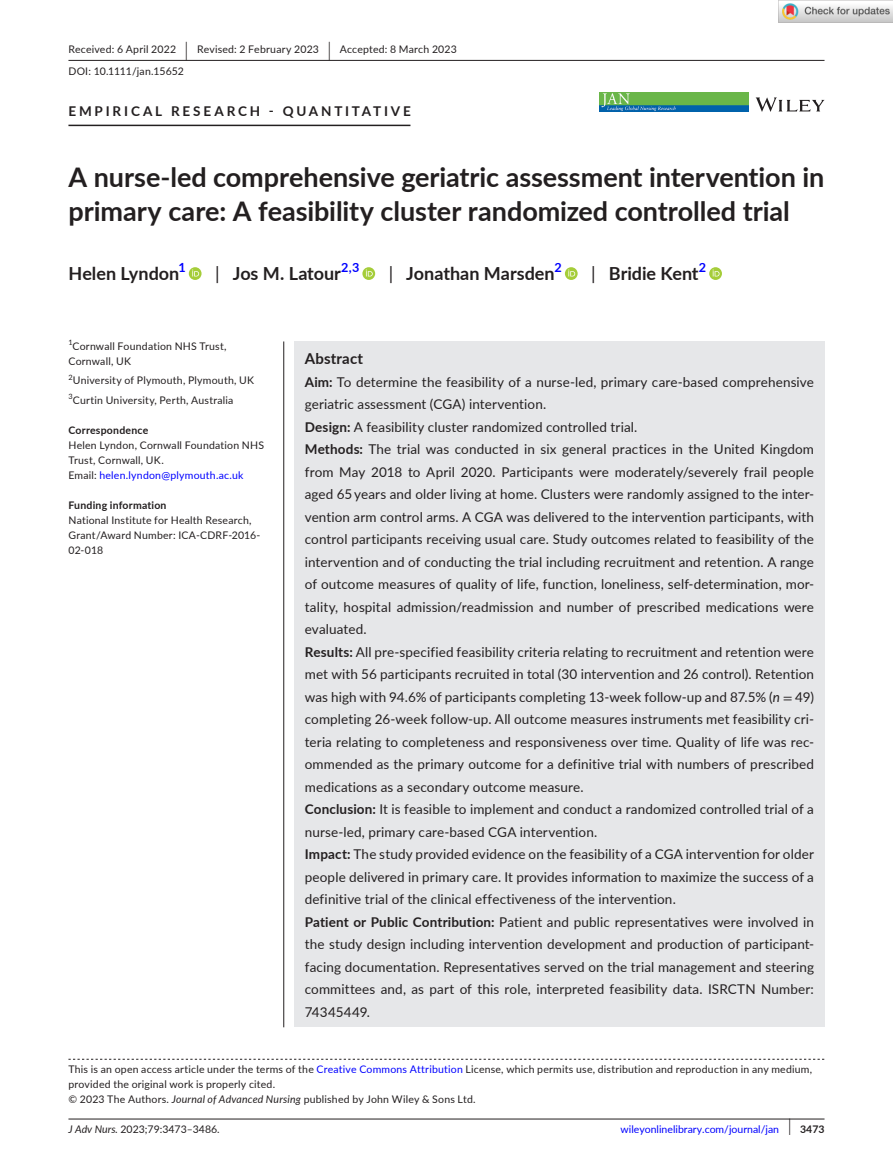
<style>
.page{position:relative;width:893px;height:1174px;background:#fff}
.page>*{position:absolute;margin:0;border:0;box-sizing:border-box;transform-origin:0 0}
.t1{font:700 27px/34.5px "Lato";letter-spacing:-.005em;color:#231f20}
.t2{font:700 18px "Lato";color:#231f20}
.t3{font:700 15px "Lato";letter-spacing:.015em;color:#231f20}
.t4{font:13.5px/22.5px "Lato";letter-spacing:.01em;color:#231f20}
.t5{font:700 13.5px "Lato";letter-spacing:.21em;color:#231f20}
.t6{font:700 12.6px "Lato";color:#00f}
.t7{font:10.5px/15px "Lato";letter-spacing:.02em;color:#231f20}
.t8{font:10.5px "Lato";color:#00f}
.t9{font:700 10.5px "Lato";letter-spacing:.02em;color:#231f20}
.t10{font:10.5px "Lato";color:#231f20}
.t11{font:7.35px "Lato";color:#231f20}
.s1{font-size:19.65px}
.s2{font-weight:400}
.s3{color:#00f}
.s4{font-weight:700}
.s5{font-style:italic}
.s6{font-family:"STIX"}
.s7{font-size:17.4px;color:#231f20}
.s8{font-weight:700;color:#231f20}
</style>
<div class="page">
<hr style="left:68px;top:1118px;width:756px;height:1px;background:#231f20">
<svg style="left:756px;top:97px;width:68px;height:15px"></svg>
<img style="left:599px;top:92px;width:149px;height:20px">
<hr style="left:68px;top:60px;width:756px;height:1px;background:#231f20">
<hr style="left:68px;top:125px;width:342px;height:1px;background:#231f20">
<svg style="left:189px;top:267px;width:13px;height:13px"></svg>
<svg style="left:192px;top:269px;width:7px;height:7px"></svg>
<svg style="left:362px;top:267px;width:13px;height:13px"></svg>
<svg style="left:366px;top:269px;width:7px;height:7px"></svg>
<svg style="left:565px;top:267px;width:13px;height:13px"></svg>
<svg style="left:568px;top:269px;width:7px;height:7px"></svg>
<svg style="left:709px;top:267px;width:13px;height:13px"></svg>
<svg style="left:713px;top:269px;width:6px;height:7px"></svg>
<svg style="left:68px;top:1058px;width:756px;height:1px"></svg>
<div style="left:294px;top:341px;width:530px;height:686px;background:#e6e7e9"></div>
<hr style="left:283px;top:341px;width:1px;height:686px;background:#231f20">
<img style="left:779px;top:0;width:114px;height:23px">
<p class="t7" style="left:68px;top:38px;width:390px;line-height:21.8px">Received: 6 April 2022 <span class="s1">|</span> Revised: 2 February 2023 <span class="s1">|</span> Accepted: 8 March 2023<br>DOI: 10.1111/jan.15652</p>
<p class="t5" style="left:68px;top:101px;width:344px">EMPIRICAL RESEARCH - QUANTITATIVE</p>
<h1 class="t1" style="left:68px;top:159px;width:757px">A nurse-led comprehensive geriatric assessment intervention in primary care: A feasibility cluster randomized controlled trial</h1>
<h2 class="t2" style="left:68px;top:260px;width:112px">Helen Lyndon</h2>
<p class="t6" style="left:178px;top:258px;width:9px">1</p>
<h2 class="t2" style="left:215px;top:260px;width:127px"><span class="s2">|</span> Jos M. Latour</h2>
<p class="t6" style="left:341px;top:258px;width:20px">2,3</p>
<h2 class="t2" style="left:389px;top:260px;width:168px"><span class="s2">|</span> Jonathan Marsden</h2>
<p class="t6" style="left:555px;top:258px;width:9px">2</p>
<h2 class="t2" style="left:591px;top:260px;width:109px"><span class="s2">|</span> Bridie Kent</h2>
<p class="t6" style="left:699px;top:258px;width:9px">2</p>
<p class="t11" style="left:68px;top:337px;width:6px">1</p>
<p class="t7" style="left:68px;top:338px;width:160px;text-indent:4px">Cornwall Foundation NHS Trust,<br>Cornwall, UK</p>
<p class="t11" style="left:68px;top:372px;width:6px">2</p>
<p class="t7" style="left:73px;top:373px;width:183px">University of Plymouth, Plymouth, UK</p>
<p class="t11" style="left:68px;top:391px;width:6px">3</p>
<p class="t7" style="left:73px;top:392px;width:162px">Curtin University, Perth, Australia</p>
<p class="t9" style="left:68px;top:422px;width:81px">Correspondence</p>
<p class="t7" style="left:68px;top:437px;width:197px">Helen Lyndon, Cornwall Foundation NHS<br>Trust, Cornwall, UK.<br>Email: <span class="s3">helen.lyndon@plymouth.ac.uk</span></p>
<p class="t9" style="left:68px;top:497px;width:100px">Funding information</p>
<p class="t7" style="left:68px;top:512px;width:194px">National Institute for Health Research,<br>Grant/Award Number: ICA-CDRF-2016-<br>02-018</p>
<p class="t3" style="left:305px;top:347px;width:60px">Abstract</p>
<p class="t4" style="left:305px;top:370px;width:511px"><span class="s4">Aim:</span> To determine the feasibility of a nurse-led, primary care-based comprehensive geriatric assessment (CGA) intervention.<br><span class="s4">Design:</span> A feasibility cluster randomized controlled trial.<br><span class="s4">Methods:</span> The trial was conducted in six general practices in the United Kingdom from May 2018 to April 2020. Participants were moderately/severely frail people aged 65 years and older living at home. Clusters were randomly assigned to the inter&shy;vention arm control arms. A CGA was delivered to the intervention participants, with control participants receiving usual care. Study outcomes related to feasibility of the intervention and of conducting the trial including recruitment and retention. A range of outcome measures of quality of life, function, loneliness, self-determination, mor&shy;tality, hospital admission/readmission and number of prescribed medications were evaluated.<br><span class="s4">Results:</span> All pre-specified feasibility criteria relating to recruitment and retention were met with 56 participants recruited in total (30 intervention and 26 control). Retention was high with 94.6% of participants completing 13-week follow-up and 87.5% (<span class="s5">n</span> <span class="s6">=</span> 49) completing 26-week follow-up. All outcome measures instruments met feasibility cri&shy;teria relating to completeness and responsiveness over time. Quality of life was rec&shy;ommended as the primary outcome for a definitive trial with numbers of prescribed medications as a secondary outcome measure.<br><span class="s4">Conclusion:</span> It is feasible to implement and conduct a randomized controlled trial of a nurse-led, primary care-based CGA intervention.<br><span class="s4">Impact:</span> The study provided evidence on the feasibility of a CGA intervention for older people delivered in primary care. It provides information to maximize the success of a definitive trial of the clinical effectiveness of the intervention.<br><span class="s4">Patient or Public Contribution:</span> Patient and public representatives were involved in the study design including intervention development and production of participant&shy;facing documentation. Representatives served on the trial management and steering committees and, as part of this role, interpreted feasibility data. ISRCTN Number:<br>74345449.</p>
<p class="t7" style="left:68px;top:1061px;width:745px">This is an open access article under the terms of the <span class="s3">Creative Commons Attribution</span> License, which permits use, distribution and reproduction in any medium, provided the original work is properly cited.<br>© 2023 The Authors. <span class="s5">Journal of Advanced Nursing</span> published by John Wiley &amp; Sons Ltd.</p>
<p class="t10" style="left:68px;top:1121px;width:153px"><span class="s5">J Adv Nurs.</span> 2023;79:3473–3486.</p>
<p class="t8" style="left:621px;top:1121px;width:205px">wileyonlinelibrary.com/journal/jan <span class="s7">|</span> <span class="s8">3473</span></p>
</div>
